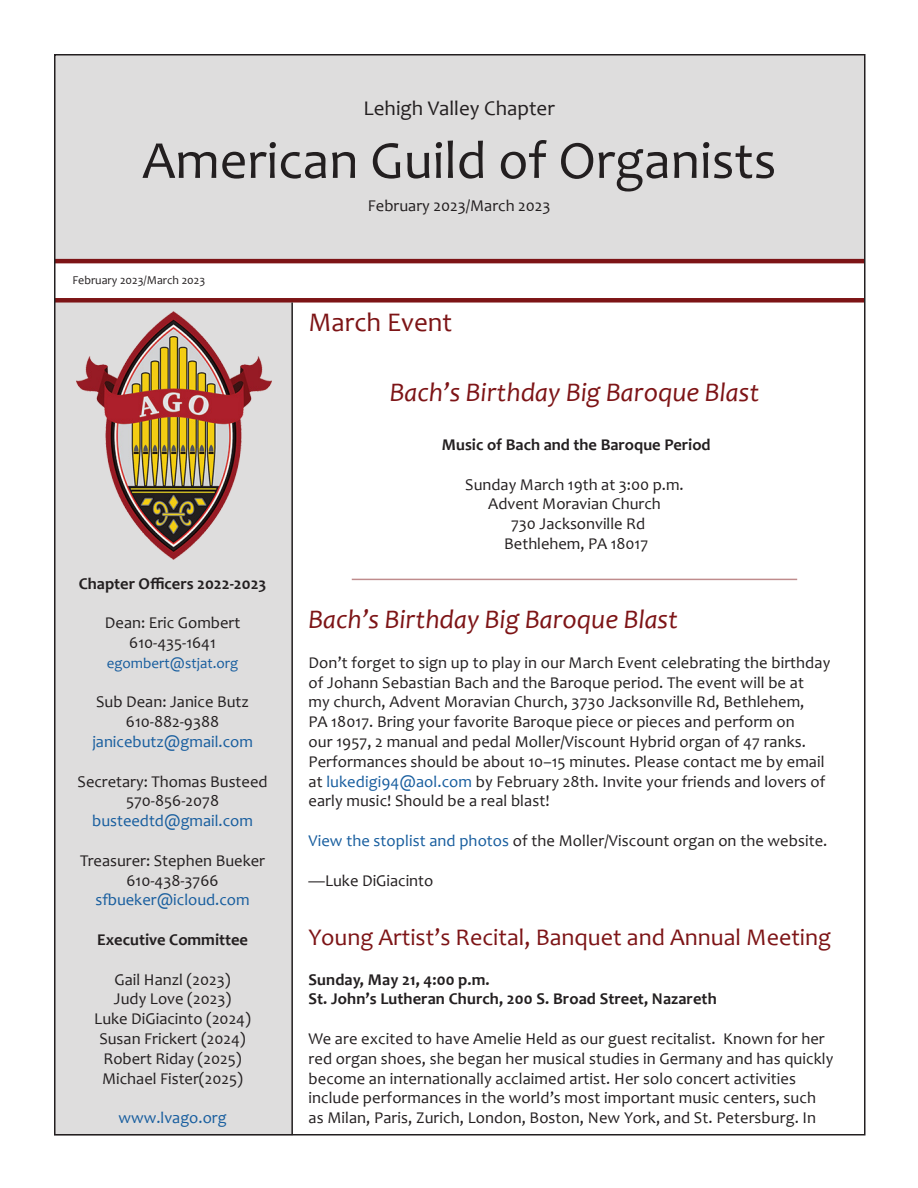
<style>
.page{position:relative;width:918px;height:1188px;background:#fff}
.page>*{position:absolute;margin:0;border:0;box-sizing:border-box;transform-origin:0 0}
.t1{font:54px "Candara";color:#231f20}
.t2{font:italic 27px "Candara";color:#7d1416}
.t3{font:27px "Candara";color:#7d1416}
.t4{font:24px "Candara";color:#7d1416}
.t5{font:21px "Candara";color:#231f20}
.Plain_Text{font:16.5px/19.8px "Candara";letter-spacing:.005em;color:#231f20;text-align:center}
.t6{font:700 16.5px "Candara";color:#231f20}
.t7{font:16.5px "Candara";color:#175d9e}
.t8{font:15px "Candara";color:#175d9e}
.t9{font:12px "Candara";color:#231f20}
.s1{color:#175d9e}
</style>
<div class="page">
<div style="left:54px;top:54px;width:810px;height:205px;background:#dedddd"></div>
<div style="left:54px;top:303px;width:239px;height:833px;background:#dedddd"></div>
<img style="left:77px;top:311px;width:195px;height:248px">
<hr style="left:54px;top:259px;width:810px;height:4px;background:#7d1416">
<div style="left:54px;top:298px;width:810px;height:5px;background:#7d1416"></div>
<hr style="left:291px;top:303px;width:2px;height:832px;background:#231f20">
<hr style="left:352px;top:579px;width:445px;height:1px;background:#7d1416">
<p class="t5" style="left:364px;top:95px;width:193px">Lehigh Valley Chapter</p>
<h1 class="t1" style="left:142px;top:126px;width:636px">American Guild of Organists</h1>
<p class="Plain_Text" style="left:368px;top:195px;width:184px">February 2023/March 2023</p>
<p class="t9" style="left:72px;top:273px;width:134px">February 2023/March 2023</p>
<p class="t6" style="left:79px;top:573px;width:189px">Chapter Officers 2022-2023</p>
<p class="Plain_Text" style="left:105px;top:613px;width:137px">Dean: Eric Gombert<br>610-435-1641</p>
<p class="t8" style="left:107px;top:654px;width:133px">egombert@stjat.org</p>
<p class="Plain_Text" style="left:96px;top:692px;width:154px">Sub Dean: Janice Butz<br>610-882-9388</p>
<p class="t7" style="left:92px;top:731px;width:162px">janicebutz@gmail.com</p>
<p class="Plain_Text" style="left:78px;top:771px;width:191px">Secretary: Thomas Busteed<br>570-856-2078</p>
<p class="t7" style="left:92px;top:810px;width:162px">busteedtd@gmail.com</p>
<p class="Plain_Text" style="left:80px;top:850px;width:187px">Treasurer: Stephen Bueker<br>610-438-3766</p>
<p class="t7" style="left:96px;top:890px;width:156px">sfbueker@icloud.com</p>
<p class="t6" style="left:97px;top:929px;width:152px">Executive Committee</p>
<p class="Plain_Text" style="left:94px;top:969px;width:158px">Gail Hanzl (2023)<br>Judy Love (2023)<br>Luke DiGiacinto (2024)<br>Susan Frickert (2024)<br>Robert Riday (2025)<br>Michael Fister(2025)</p>
<p class="t7" style="left:119px;top:1107px;width:110px">www.lvago.org</p>
<p class="t3" style="left:309px;top:305px;width:145px">March Event</p>
<p class="t2" style="left:390px;top:376px;width:371px">Bach’s Birthday Big Baroque Blast</p>
<p class="t6" style="left:442px;top:434px;width:270px">Music of Bach and the Baroque Period</p>
<p class="Plain_Text" style="left:465px;top:474px;width:220px">Sunday March 19th at 3:00 p.m.</p>
<p class="Plain_Text" style="left:488px;top:494px;width:174px">Advent Moravian Church</p>
<p class="Plain_Text" style="left:511px;top:514px;width:136px">730 Jacksonville Rd</p>
<p class="Plain_Text" style="left:504px;top:534px;width:145px">Bethlehem, PA 18017</p>
<p class="t2" style="left:309px;top:602px;width:371px">Bach’s Birthday Big Baroque Blast</p>
<p class="Plain_Text" style="left:309px;top:652px;width:523px;text-align:left">Don’t forget to sign up to play in our March Event celebrating the birthday of Johann Sebastian Bach and the Baroque period. The event will be at<br>my church, Advent Moravian Church, 3730 Jacksonville Rd, Bethlehem,<br>PA 18017. Bring your favorite Baroque piece or pieces and perform on<br>our 1957, 2 manual and pedal Moller/Viscount Hybrid organ of 47 ranks.<br>Performances should be about 10–15 minutes. Please contact me by email at <span class="s1">lukedigi94@aol.com</span> by February 28th. Invite your friends and lovers of early music! Should be a real blast!</p>
<p class="Plain_Text" style="left:309px;top:831px;width:520px"><span class="s1">View the stoplist and photos</span> of the Moller/Viscount organ on the website.</p>
<p class="Plain_Text" style="left:309px;top:870px;width:126px">—Luke DiGiacinto</p>
<p class="t4" style="left:309px;top:922px;width:524px">Young Artist’s Recital, Banquet and Annual Meeting</p>
<p class="t6" style="left:309px;top:969px;width:183px">Sunday, May 21, 4:00 p.m.</p>
<p class="t6" style="left:309px;top:989px;width:410px">St. John’s Lutheran Church, 200 S. Broad Street, Nazareth</p>
<p class="Plain_Text" style="left:309px;top:1029px;width:526px;text-align:left">We are excited to have Amelie Held as our guest recitalist. Known for her red organ shoes, she began her musical studies in Germany and has quickly become an internationally acclaimed artist. Her solo concert activities include performances in the world’s most important music centers, such as Milan, Paris, Zurich, London, Boston, New York, and St. Petersburg. In</p>
</div>
